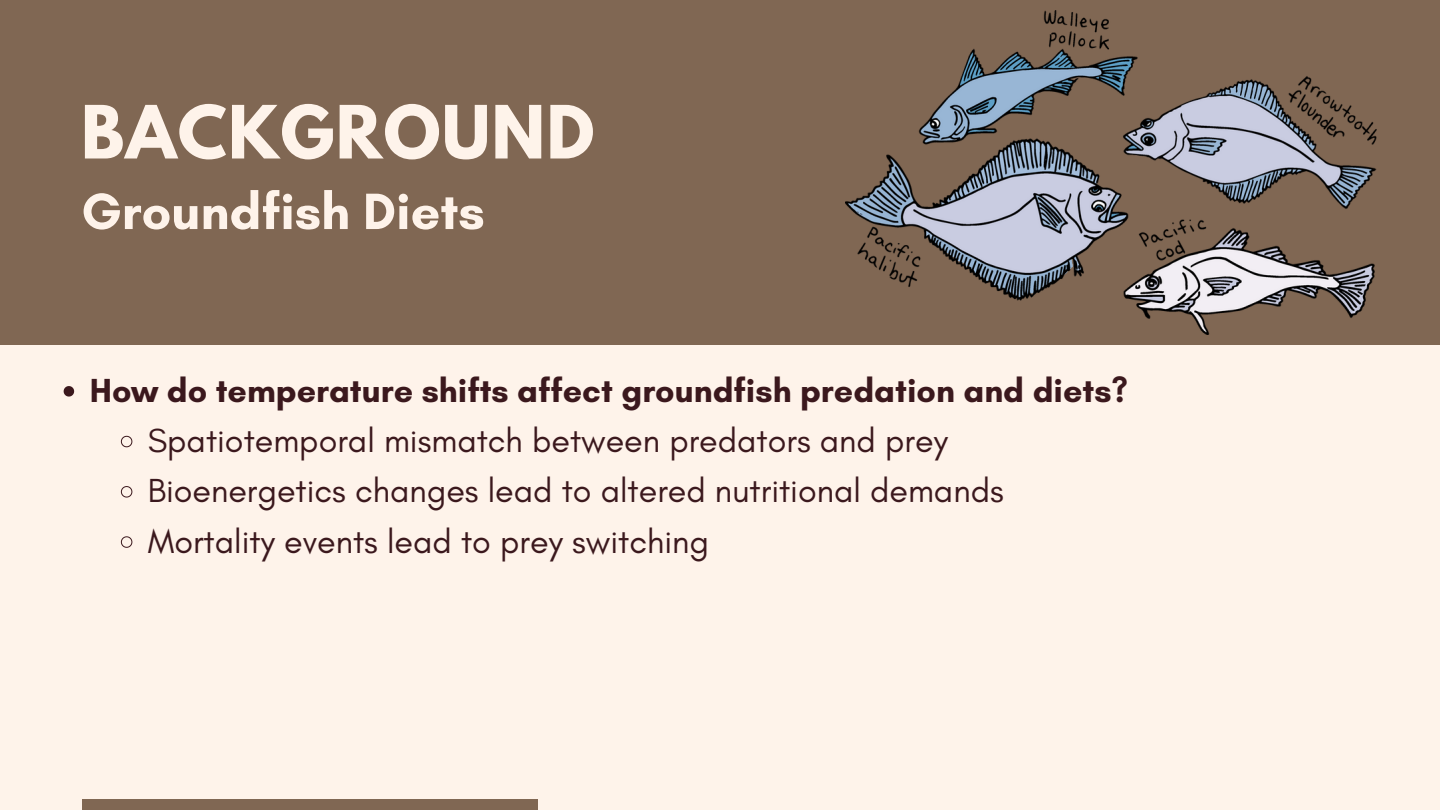
<style>
.page{position:relative;width:1440px;height:810px;background:#fef3ea}
.page>*{position:absolute;margin:0;border:0;box-sizing:border-box;transform-origin:0 0}
.t1{font:700 65px "League Spartan";letter-spacing:.02em;color:#fef3ea}
.t2{font:700 52px "Glacial Indifference";color:#fef3ea}
.t3{font:34px/50.2px "Glacial Indifference";color:#3b181d}
.t4{font:700 34px "Glacial Indifference";color:#3b181d}
</style>
<div class="page">
<div style="left:82px;top:799px;width:456px;height:11px;background:#806753"></div>
<div style="left:0;top:0;width:1440px;height:345px;background:#806753"></div>
<img style="left:845px;top:10px;width:531px;height:324px">
<svg style="left:64px;top:386px;width:10px;height:11px"></svg>
<svg style="left:121px;top:435px;width:12px;height:13px"></svg>
<svg style="left:121px;top:486px;width:12px;height:12px"></svg>
<svg style="left:121px;top:536px;width:12px;height:12px"></svg>
<h1 class="t1" style="left:81px;top:100px;width:515px">BACKGROUND</h1>
<h2 class="t2" style="left:81px;top:180px;width:405px">Groundfish Diets</h2>
<p class="t4" style="left:90px;top:370px;width:1040px">How do temperature shifts affect groundfish predation and diets?</p>
<p class="t3" style="left:148px;top:415px;width:857px">Spatiotemporal mismatch between predators and prey<br>Bioenergetics changes lead to altered nutritional demands<br>Mortality events lead to prey switching</p>
</div>
